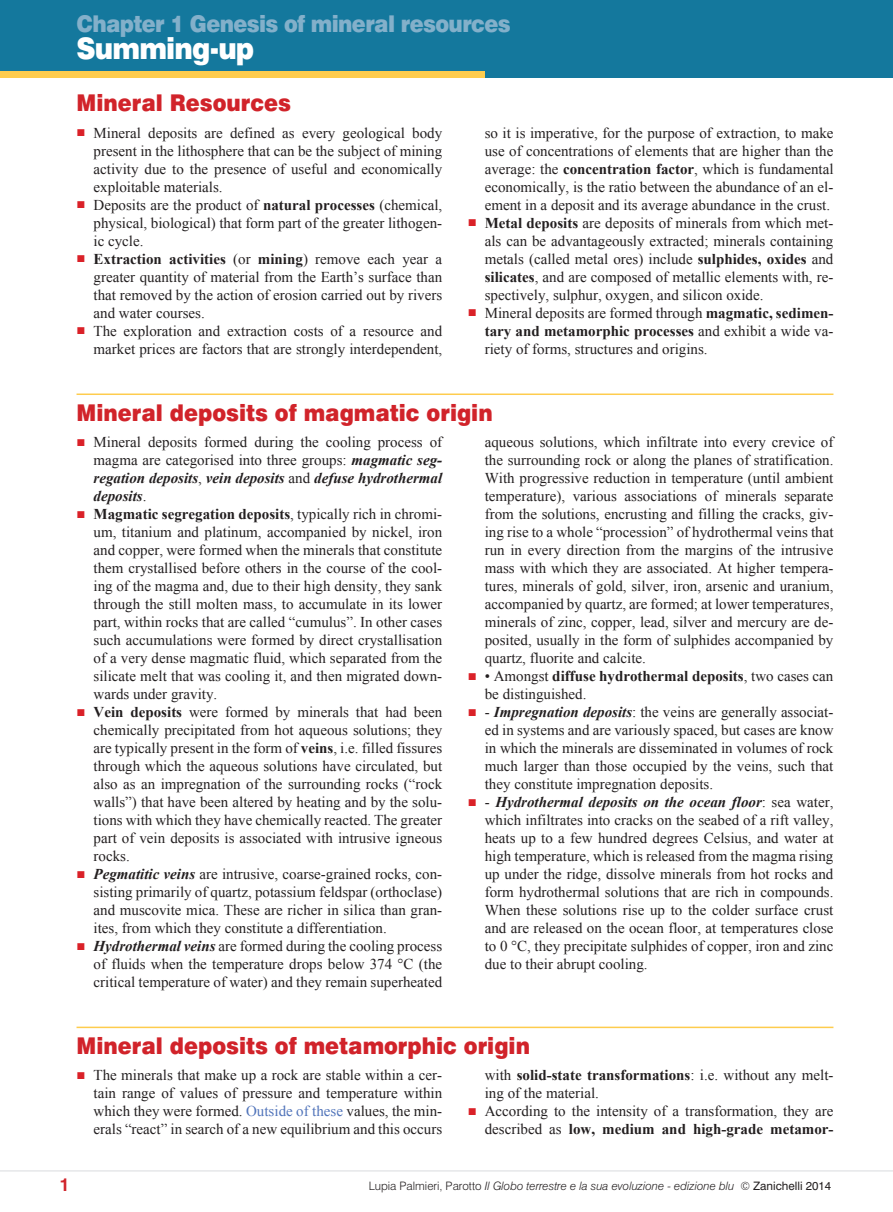
<style>
.page{position:relative;width:893px;height:1212px;background:#fff}
.page>*{position:absolute;margin:0;border:0;box-sizing:border-box;transform-origin:0 0}
.t1{font:900 29.7px "Swiss 721 BT";letter-spacing:-.03em;color:#fff;scale:.91 1}
.t2{font:900 23.1px "Swiss 721 BT";color:#d1232a;scale:.91 1}
.t3{font:900 23.1px "Swiss 721 BT";letter-spacing:-.03em;color:#83b0ca;scale:.91 1}
.t4{font:700 18px "Swiss 721 BT";color:#d1232a}
.t5{font:15px/18px "Times New Roman";color:#231f20;text-align:justify}
.t6{font:italic 300 11.7px "Swiss 721 BT";color:#231f20}
.s1{color:#da2128}
.s2{font-weight:700}
.s3{font-weight:700;font-style:italic}
.s4{color:#5174ba}
.s5{font-style:normal}
.s6{font-weight:400;font-style:normal}
</style>
<div class="page">
<hr style="left:0;top:1170px;width:893px;height:1px;background:#e6e7e9">
<div style="left:0;top:0;width:893px;height:78px;background:#14789d"></div>
<div style="left:0;top:71px;width:485px;height:7px;background:#fecc4e"></div>
<hr style="left:77px;top:393px;width:756px;height:2px;background:#fecc4e">
<hr style="left:77px;top:1026px;width:756px;height:2px;background:#fecc4e">
<h2 class="t3" style="left:77px;top:9px;width:478px">Chapter 1 Genesis of mineral resources</h2>
<h1 class="t1" style="left:77px;top:30px;width:197px">Summing-up</h1>
<h2 class="t2" style="left:77px;top:89px;width:237px">Mineral Resources</h2>
<p class="t5" style="left:94px;top:124px;width:350px;text-indent:-17px"><span class="s1">■</span> Mineral deposits are defined as every geological body present in the lithosphere that can be the subject of mining activity due to the presence of useful and economically exploitable materials.</p>
<p class="t5" style="left:94px;top:196px;width:350px;text-indent:-17px"><span class="s1">■</span> Deposits are the product of <span class="s2">natural processes</span> (chemical, physical, biological) that form part of the greater lithogen&shy;ic cycle.</p>
<p class="t5" style="left:94px;top:250px;width:350px;text-indent:-17px"><span class="s1">■</span> <span class="s2">Extraction activities</span> (or <span class="s2">mining</span>) remove each year a greater quantity of material from the Earth’s surface than that removed by the action of erosion carried out by rivers and water courses.</p>
<p class="t5" style="left:77px;top:322px;width:367px;text-align:right"><span class="s1">■</span> The exploration and extraction costs of a resource and market prices are factors that are strongly interdependent,</p>
<p class="t5" style="left:485px;top:124px;width:350px">so it is imperative, for the purpose of extraction, to make use of concentrations of elements that are higher than the average: the <span class="s2">concentration factor</span>, which is fundamental economically, is the ratio between the abundance of an el&shy;ement in a deposit and its average abundance in the crust.</p>
<p class="t5" style="left:485px;top:214px;width:350px;text-indent:-17px"><span class="s1">■</span> <span class="s2">Metal deposits</span> are deposits of minerals from which met&shy;als can be advantageously extracted; minerals containing metals (called metal ores) include <span class="s2">sulphides, oxides</span> and <span class="s2">silicates</span>, and are composed of metallic elements with, re&shy;spectively, sulphur, oxygen, and silicon oxide.</p>
<p class="t5" style="left:485px;top:304px;width:350px;text-indent:-17px"><span class="s1">■</span> Mineral deposits are formed through <span class="s2">magmatic, sedimen&shy;tary and metamorphic processes</span> and exhibit a wide va&shy;riety of forms, structures and origins.</p>
<h2 class="t2" style="left:77px;top:398px;width:459px">Mineral deposits of magmatic origin</h2>
<p class="t5" style="left:94px;top:433px;width:350px;text-indent:-17px"><span class="s1">■</span> Mineral deposits formed during the cooling process of magma are categorised into three groups: <span class="s3">magmatic seg&shy;regation deposits</span>, <span class="s3">vein deposits</span> and <span class="s3">defuse hydrothermal deposits</span>.</p>
<p class="t5" style="left:94px;top:505px;width:350px;text-indent:-17px"><span class="s1">■</span> <span class="s2">Magmatic segregation deposits</span>, typically rich in chromi&shy;um, titanium and platinum, accompanied by nickel, iron and copper, were formed when the minerals that constitute them crystallised before others in the course of the cool&shy;ing of the magma and, due to their high density, they sank through the still molten mass, to accumulate in its lower part, within rocks that are called “cumulus”. In other cases such accumulations were formed by direct crystallisation of a very dense magmatic fluid, which separated from the silicate melt that was cooling it, and then migrated down&shy;wards under gravity.</p>
<p class="t5" style="left:94px;top:703px;width:350px;text-indent:-17px"><span class="s1">■</span> <span class="s2">Vein deposits</span> were formed by minerals that had been chemically precipitated from hot aqueous solutions; they are typically present in the form of <span class="s2">veins</span>, i.e. filled fissures through which the aqueous solutions have circulated, but also as an impregnation of the surrounding rocks (“rock walls”) that have been altered by heating and by the solu&shy;tions with which they have chemically reacted. The greater part of vein deposits is associated with intrusive igneous rocks.</p>
<p class="t5" style="left:94px;top:865px;width:350px;text-indent:-17px"><span class="s1">■</span> <span class="s3">Pegmatitic veins</span> are intrusive, coarse-grained rocks, con&shy;sisting primarily of quartz, potassium feldspar (orthoclase) and muscovite mica. These are richer in silica than gran&shy;ites, from which they constitute a differentiation.</p>
<p class="t5" style="left:94px;top:937px;width:350px;text-indent:-17px"><span class="s1">■</span> <span class="s3">Hydrothermal veins</span> are formed during the cooling process of fluids when the temperature drops below 374 °C (the critical temperature of water) and they remain superheated</p>
<p class="t5" style="left:485px;top:433px;width:350px">aqueous solutions, which infiltrate into every crevice of the surrounding rock or along the planes of stratification.<br>With progressive reduction in temperature (until ambient temperature), various associations of minerals separate from the solutions, encrusting and filling the cracks, giv&shy;ing rise to a whole “procession” of hydrothermal veins that run in every direction from the margins of the intrusive mass with which they are associated. At higher tempera&shy;tures, minerals of gold, silver, iron, arsenic and uranium, accompanied by quartz, are formed; at lower temperatures, minerals of zinc, copper, lead, silver and mercury are de&shy;posited, usually in the form of sulphides accompanied by quartz, fluorite and calcite.</p>
<p class="t5" style="left:485px;top:667px;width:350px;text-indent:-17px"><span class="s1">■</span> • Amongst <span class="s2">diffuse hydrothermal deposits</span>, two cases can be distinguished.</p>
<p class="t5" style="left:485px;top:703px;width:350px;text-indent:-17px"><span class="s1">■</span> - <span class="s3">Impregnation deposits</span>: the veins are generally associat&shy;ed in systems and are variously spaced, but cases are know in which the minerals are disseminated in volumes of rock much larger than those occupied by the veins, such that they constitute impregnation deposits.</p>
<p class="t5" style="left:485px;top:793px;width:350px;text-indent:-17px"><span class="s1">■</span> - <span class="s3">Hydrothermal deposits on the ocean floor</span>: sea water, which infiltrates into cracks on the seabed of a rift valley, heats up to a few hundred degrees Celsius, and water at high temperature, which is released from the magma rising up under the ridge, dissolve minerals from hot rocks and form hydrothermal solutions that are rich in compounds.<br>When these solutions rise up to the colder surface crust and are released on the ocean floor, at temperatures close to 0 °C, they precipitate sulphides of copper, iron and zinc due to their abrupt cooling.</p>
<h2 class="t2" style="left:77px;top:1031px;width:500px">Mineral deposits of metamorphic origin</h2>
<p class="t5" style="left:94px;top:1066px;width:350px;text-indent:-17px"><span class="s1">■</span> The minerals that make up a rock are stable within a cer&shy;tain range of values of pressure and temperature within which they were formed. <span class="s4">Outside of these</span> values, the min&shy;erals “react” in search of a new equilibrium and this occurs</p>
<p class="t5" style="left:485px;top:1066px;width:350px">with <span class="s2">solid-state transformations</span>: i.e. without any melt&shy;ing of the material.</p>
<p class="t5" style="left:468px;top:1102px;width:367px;text-align:right"><span class="s1">■</span> According to the intensity of a transformation, they are described as <span class="s2">low, medium and high-grade metamor-</span></p>
<p class="t4" style="left:60px;top:1173px;width:12px">1</p>
<p class="t6" style="left:369px;top:1178px;width:464px"><span class="s5">Lupia Palmieri, Parotto</span> Il Globo terrestre e la sua evoluzione - edizione blu <span class="s5">©</span> <span class="s6">Zanichelli 2014</span></p>
</div>
